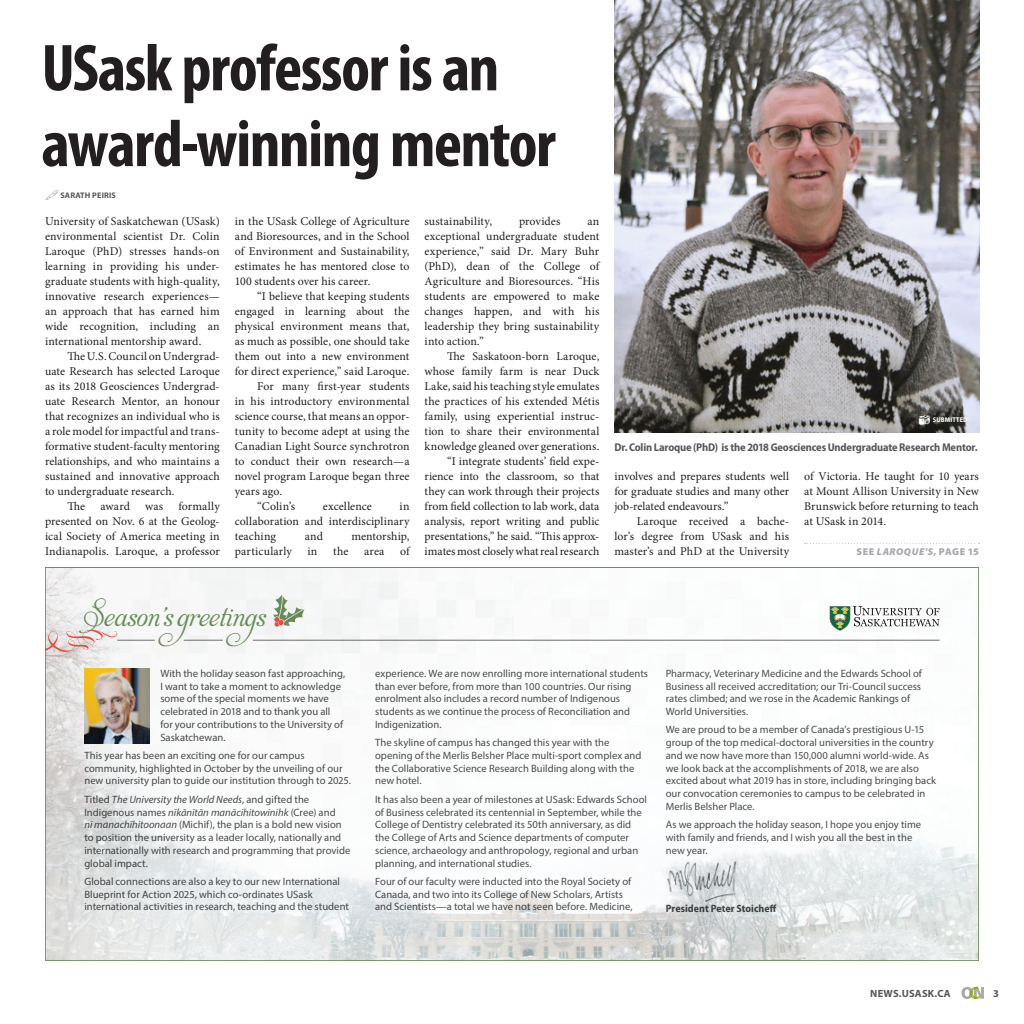
<style>
.page{position:relative;width:1024px;height:1024px;background:#fff}
.page>*{position:absolute;margin:0;border:0;box-sizing:border-box;transform-origin:0 0}
.heading_3{font:700 condensed 66.88px/75.8px "Myriad Pro";letter-spacing:-.02em;color:#231f20}
.t1{font:23.62px "Aphrodite Pro";color:#688a58}
.Copy{font:11.88px/15px "Minion Pro";letter-spacing:.005em;color:#231f20;text-align:justify}
.photo_caption{font:700 semi-condensed 11.25px "Myriad Pro";letter-spacing:-.015em;color:#57585a}
.t2{font:10.62px/12.8px "Myriad Pro";color:#4b4c4d}
.t3{font:700 semi-condensed 10.62px "Myriad Pro";letter-spacing:.005em;color:#4b4c4d}
.t4{font:700 10.5px "Myriad Pro";letter-spacing:.02em;color:#57585a}
.Overleaf{font:900 10px "Myriad Pro";letter-spacing:.04em;color:#a8a9ad}
.t5{font:700 8.12px "Myriad Pro";letter-spacing:.02em;color:#57585a}
.t6{font:700 semi-condensed 6.88px "Myriad Pro";letter-spacing:.02em;color:#fff}
.s1{font-style:italic}
</style>
<div class="page">
<svg style="left:961px;top:987px;width:23px;height:12px"></svg>
<img style="left:47px;top:569px;width:930px;height:390px">
<img style="left:666px;top:859px;width:72px;height:47px">
<img style="left:84px;top:669px;width:65px;height:75px">
<hr style="left:117px;top:640px;width:38px;height:1px;background:#6c6d70">
<hr style="left:184px;top:640px;width:39px;height:1px;background:#6c6d70">
<hr style="left:253px;top:640px;width:686px;height:1px;background:#6c6d70">
<svg style="left:830px;top:606px;width:109px;height:25px"></svg>
<svg style="left:273px;top:594px;width:32px;height:33px"></svg>
<svg style="left:45px;top:629px;width:73px;height:24px"></svg>
<img style="left:614px;top:0;width:365px;height:432px">
<svg style="left:804px;top:543px;width:175px;height:1px"></svg>
<svg style="left:919px;top:415px;width:11px;height:10px"></svg>
<p class="heading_3" style="left:42px;top:29px;width:516px">USask professor is an award-winning mentor</p>
<p class="t5" style="left:60px;top:190px;width:57px">SARATH PEIRIS</p>
<p class="Copy" style="left:425px;top:214px;width:69px">sustainability,</p>
<p class="Copy" style="left:519px;top:214px;width:43px">provides</p>
<p class="Copy" style="left:45px;top:214px;width:176px">University of Saskatchewan (USask) environmental scientist Dr. Colin Laroque (PhD) stresses hands-on learning in providing his under&shy;graduate students with high-quality, innovative research experiences— an approach that has earned him wide recognition, including an international mentorship award.</p>
<p class="Copy" style="left:45px;top:349px;width:176px;text-indent:23px">The U.S. Council on Undergrad&shy;uate Research has selected Laroque as its 2018 Geosciences Undergrad&shy;uate Research Mentor, an honour that recognizes an individual who is a role model for impactful and trans&shy;formative student-faculty mentoring relationships, and who maintains a sustained and innovative approach to undergraduate research.</p>
<p class="Copy" style="left:68px;top:499px;width:19px">The</p>
<p class="Copy" style="left:100px;top:499px;width:31px">award</p>
<p class="Copy" style="left:145px;top:499px;width:20px">was</p>
<p class="Copy" style="left:235px;top:214px;width:176px">in the USask College of Agriculture and Bioresources, and in the School of Environment and Sustainability, estimates he has mentored close to 100 students over his career.</p>
<p class="Copy" style="left:235px;top:289px;width:176px;text-indent:23px">“I believe that keeping students engaged in learning about the physical environment means that, as much as possible, one should take them out into a new environment for direct experience,” said Laroque.</p>
<p class="Copy" style="left:235px;top:379px;width:176px;text-indent:23px">For many first-year students in his introductory environmental science course, that means an oppor&shy;tunity to become adept at using the Canadian Light Source synchrotron to conduct their own research—a novel program Laroque began three years ago.</p>
<p class="Copy" style="left:257px;top:499px;width:40px">“Colin’s</p>
<p class="Copy" style="left:323px;top:499px;width:51px">excellence</p>
<p class="Copy" style="left:425px;top:214px;width:176px;text-indent:163px">an exceptional undergraduate student experience,” said Dr. Mary Buhr (PhD), dean of the College of Agriculture and Bioresources. “His students are empowered to make changes happen, and with his leadership they bring sustainability into action.”</p>
<p class="Copy" style="left:425px;top:349px;width:176px;text-indent:23px">The Saskatoon-born Laroque, whose family farm is near Duck Lake, said his teaching style emulates the practices of his extended Métis family, using experiential instruc&shy;tion to share their environmental knowledge gleaned over generations.</p>
<p class="Copy" style="left:425px;top:454px;width:176px;text-indent:23px">“I integrate students’ field expe&shy;rience into the classroom, so that they can work through their projects from field collection to lab work, data analysis, report writing and public presentations,” he said. “This approx&shy;imates most closely what real research</p>
<p class="Copy" style="left:45px;top:499px;width:176px;text-indent:133px">formally presented on Nov. 6 at the Geolog&shy;ical Society of America meeting in Indianapolis. Laroque, a professor</p>
<p class="Copy" style="left:235px;top:499px;width:176px;text-indent:165px">in collaboration and interdisciplinary teaching</p>
<p class="Copy" style="left:305px;top:529px;width:20px">and</p>
<p class="Copy" style="left:351px;top:529px;width:60px">mentorship,</p>
<p class="Copy" style="left:235px;top:544px;width:59px">particularly</p>
<p class="Copy" style="left:307px;top:544px;width:11px">in</p>
<p class="Copy" style="left:333px;top:544px;width:17px">the</p>
<p class="Copy" style="left:364px;top:544px;width:22px">area</p>
<p class="Copy" style="left:400px;top:544px;width:11px">of</p>
<p class="t6" style="left:933px;top:416px;width:36px">SUBMITTED</p>
<p class="photo_caption" style="left:614px;top:441px;width:365px">Dr. Colin Laroque (PhD) is the 2018 Geosciences Undergraduate Research Mentor.</p>
<p class="Copy" style="left:614px;top:469px;width:176px">involves and prepares students well for graduate studies and many other job-related endeavours.”</p>
<p class="Copy" style="left:614px;top:514px;width:176px;text-indent:23px">Laroque received a bache&shy;lor’s degree from USask and his master’s and PhD at the University</p>
<p class="Copy" style="left:804px;top:469px;width:176px">of Victoria. He taught for 10 years at Mount Allison University in New Brunswick before returning to teach at USask in 2014.</p>
<p class="Overleaf" style="left:856px;top:545px;width:124px">SEE <span class="s1">LAROQUE'S</span>, PAGE 15</p>
<p class="t1" style="left:83px;top:604px;width:197px">Season’s greetings</p>
<p class="t2" style="left:160px;top:667px;width:186px">With the holiday season fast approaching, I want to take a moment to acknowledge some of the special moments we have celebrated in 2018 and to thank you all for your contributions to the University of Saskatchewan.</p>
<p class="t2" style="left:84px;top:749px;width:268px">This year has been an exciting one for our campus community, highlighted in October by the unveiling of our new university plan to guide our institution through to 2025.</p>
<p class="t2" style="left:84px;top:793px;width:268px">Titled <span class="s1">The University the World Needs</span>, and gifted the Indigenous names <span class="s1">nīkānītān manācihitowinihk</span> (Cree) and<br><span class="s1">ni manachīhitoonaan</span> (Michif), the plan is a bold new vision to position the university as a leader locally, nationally and internationally with research and programming that provide global impact.</p>
<p class="t2" style="left:84px;top:875px;width:266px">Global connections are also a key to our new International<br>Blueprint for Action 2025, which co-ordinates USask international activities in research, teaching and the student</p>
<p class="t2" style="left:375px;top:667px;width:275px">experience. We are now enrolling more international students than ever before, from more than 100 countries. Our rising enrolment also includes a record number of Indigenous students as we continue the process of Reconciliation and Indigenization.</p>
<p class="t2" style="left:375px;top:736px;width:268px">The skyline of campus has changed this year with the opening of the Merlis Belsher Place multi-sport complex and the Collaborative Science Research Building along with the new hotel.</p>
<p class="t2" style="left:375px;top:793px;width:273px">It has also been a year of milestones at USask: Edwards School of Business celebrated its centennial in September, while the College of Dentistry celebrated its 50th anniversary, as did the College of Arts and Science departments of computer science, archaeology and anthropology, regional and urban planning, and international studies.</p>
<p class="t2" style="left:375px;top:875px;width:259px">Four of our faculty were inducted into the Royal Society of<br>Canada, and two into its College of New Scholars, Artists and Scientists—a total we have not seen before. Medicine,</p>
<p class="t2" style="left:666px;top:667px;width:258px">Pharmacy, Veterinary Medicine and the Edwards School of Business all received accreditation; our Tri-Council success rates climbed; and we rose in the Academic Rankings of World Universities.</p>
<p class="t2" style="left:666px;top:723px;width:272px">We are proud to be a member of Canada’s prestigious U-15 group of the top medical-doctoral universities in the country and we now have more than 150,000 alumni world-wide. As we look back at the accomplishments of 2018, we are also excited about what 2019 has in store, including bringing back our convocation ceremonies to campus to be celebrated in Merlis Belsher Place.</p>
<p class="t2" style="left:666px;top:818px;width:257px">As we approach the holiday season, I hope you enjoy time with family and friends, and I wish you all the best in the new year.</p>
<p class="t3" style="left:666px;top:902px;width:112px">President Peter Stoicheff</p>
<p class="t4" style="left:870px;top:986px;width:82px">NEWS.USASK.CA</p>
<p class="t4" style="left:993px;top:986px;width:7px">3</p>
</div>
